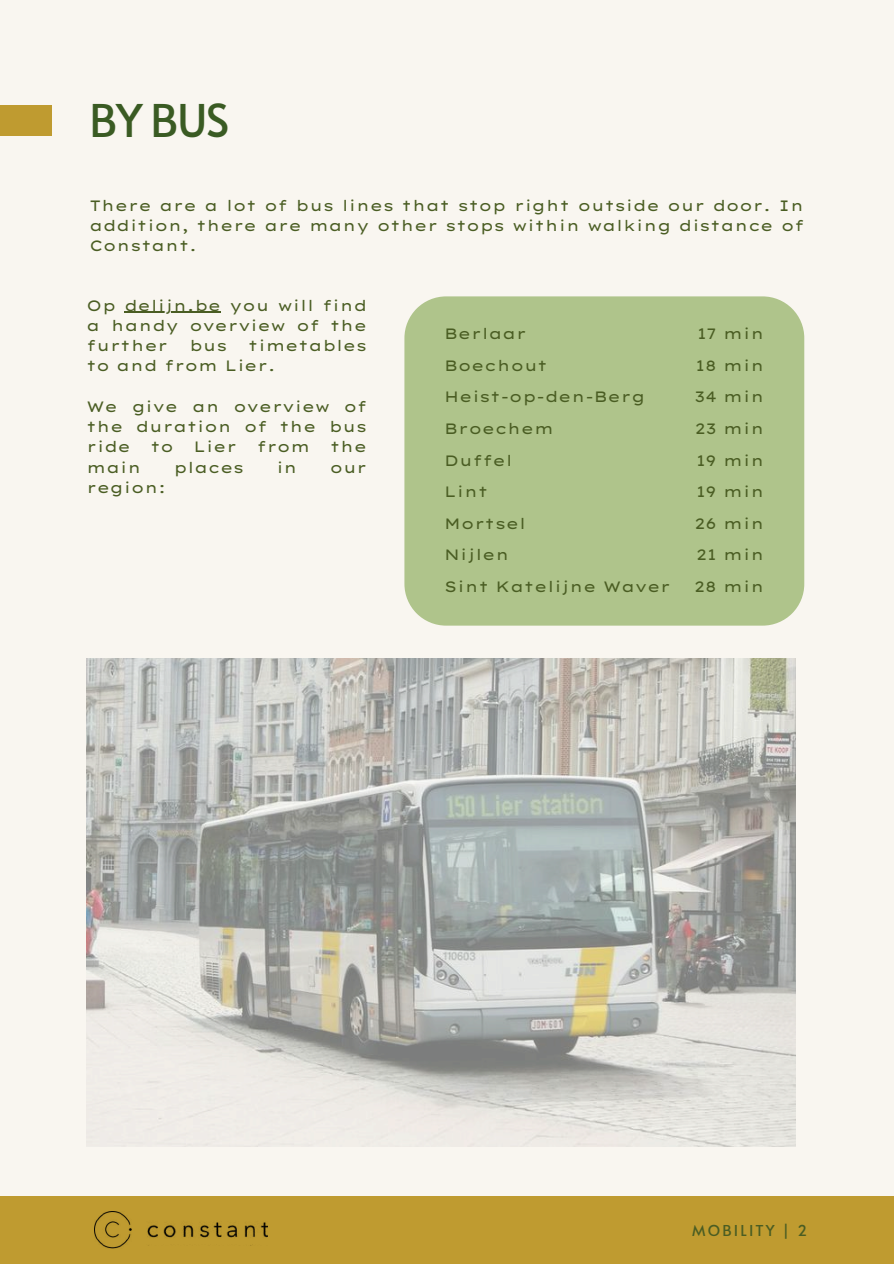
<style>
.page{position:relative;width:894px;height:1264px;background:#fff}
.page>*{position:absolute;margin:0;border:0;box-sizing:border-box;transform-origin:0 0}
.t1{font:45px "Alata";color:#3a5b23}
.t2{font:15px/31.5px "Lexend Tera";color:#4a5d23;text-align:justify}
.t3{font:15px "Alata";letter-spacing:.14em;color:#4a5d23}
</style>
<div class="page">
<div style="left:0;top:0;width:893px;height:1263px;background:#f9f6f0"></div>
<div style="left:404px;top:296px;width:400px;height:329px;background:#afc48b"></div>
<div style="left:0;top:105px;width:52px;height:31px;background:#bf9b30"></div>
<div style="left:0;top:1196px;width:893px;height:67px;background:#bf9b30"></div>
<img style="left:95px;top:1211px;width:37px;height:37px">
<img style="left:147px;top:1222px;width:120px;height:16px">
<img style="left:86px;top:658px;width:709px;height:488px">
<hr style="left:124px;top:311px;width:97px;height:2px;background:#4a5d23">
<h1 class="t1" style="left:89px;top:88px;width:141px">BY BUS</h1>
<p class="t2" style="left:89px;top:195px;width:716px;line-height:20.2px">There are a lot of bus lines that stop right outside our door. In addition, there are many other stops within walking distance of Constant.</p>
<p class="t2" style="left:86px;top:295px;width:282px;line-height:20.2px">Op delijn.be you will find a handy overview of the further</p>
<p class="t2" style="left:86px;top:335px;width:282px;line-height:20.2px;text-indent:162px">timetables to and from Lier.</p>
<p class="t2" style="left:86px;top:396px;width:282px;line-height:20.2px">We give an overview of the duration of the bus ride</p>
<p class="t2" style="left:189px;top:329px;width:40px">bus</p>
<p class="t2" style="left:150px;top:431px;width:25px">to</p>
<p class="t2" style="left:193px;top:431px;width:45px">Lier</p>
<p class="t2" style="left:257px;top:431px;width:55px">from</p>
<p class="t2" style="left:330px;top:431px;width:39px">the</p>
<p class="t2" style="left:86px;top:451px;width:56px">main</p>
<p class="t2" style="left:173px;top:451px;width:72px">places</p>
<p class="t2" style="left:276px;top:451px;width:23px">in</p>
<p class="t2" style="left:329px;top:451px;width:39px">our</p>
<p class="t2" style="left:86px;top:471px;width:81px">region:</p>
<p class="t2" style="left:444px;top:318px;width:228px;text-align:left">Berlaar<br>Boechout<br>Heist-op-den-Berg<br>Broechem<br>Duffel<br>Lint<br>Mortsel<br>Nijlen<br>Sint Katelijne Waver</p>
<p class="t2" style="left:694px;top:318px;width:72px">17 min 18 min 34 min 23 min 19 min 19 min 26 min 21 min 28 min</p>
<p class="t3" style="left:692px;top:1219px;width:116px">MOBILITY | 2</p>
</div>
